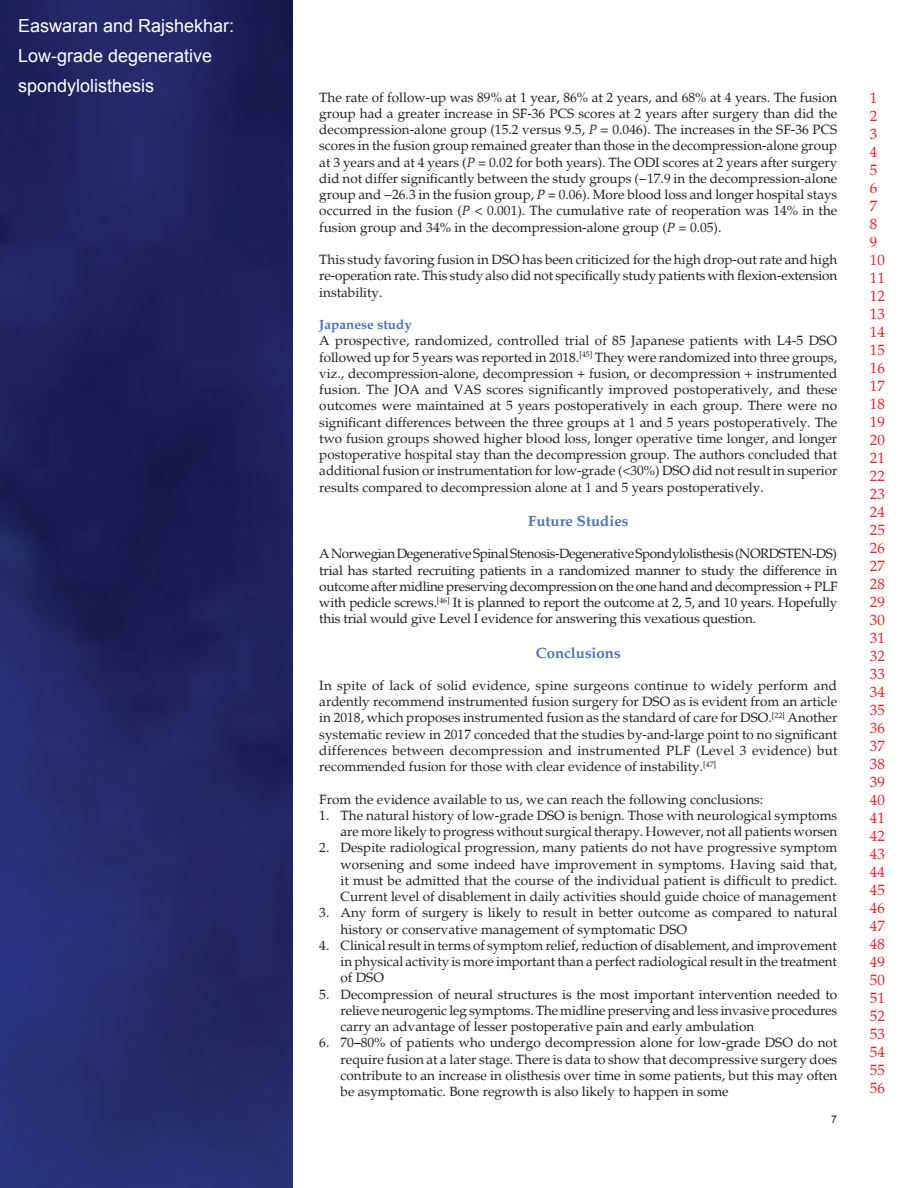
<style>
.page{position:relative;width:918px;height:1188px;background:#fff}
.page>*{position:absolute;margin:0;border:0;box-sizing:border-box;transform-origin:0 0}
.t1{font:18px/30px "Arial";color:#fff}
.t2{font:15px/18px "Palatino";color:#ee1d23}
.t3{font:700 15px "Palatino";color:#4772b9}
.TX{font:13.5px/16.2px "Palatino";color:#231f20;text-align:justify}
.L{font:13.5px/16.2px "Palatino";color:#231f20;text-align:justify}
.TX_NO_AFTER_SPACE{font:13.5px "Palatino";color:#231f20}
.t4{font:700 13.5px "Palatino";color:#4772b9}
.t5{font:10.5px "Arial";color:#231f20}
.s1{font-style:italic}
</style>
<div class="page">
<img style="left:0;top:0;width:292px;height:1188px">
<h1 class="t1" style="left:18px;top:11px;width:218px">Easwaran and Rajshekhar:<br>Low-grade degenerative spondylolisthesis</h1>
<p class="TX" style="left:319px;top:89px;width:520px">The rate of follow-up was 89% at 1 year, 86% at 2 years, and 68% at 4 years. The fusion group had a greater increase in SF-36 PCS scores at 2 years after surgery than did the decompression-alone group (15.2 versus 9.5, <span class="s1">P</span> = 0.046). The increases in the SF-36 PCS scores in the fusion group remained greater than those in the decompression-alone group at 3 years and at 4 years (<span class="s1">P</span> = 0.02 for both years). The ODI scores at 2 years after surgery did not differ significantly between the study groups (−17.9 in the decompression-alone group and −26.3 in the fusion group, <span class="s1">P</span> = 0.06). More blood loss and longer hospital stays occurred in the fusion (<span class="s1">P</span> &lt; 0.001). The cumulative rate of reoperation was 14% in the fusion group and 34% in the decompression-alone group (<span class="s1">P</span> = 0.05).</p>
<p class="TX" style="left:319px;top:252px;width:520px">This study favoring fusion in DSO has been criticized for the high drop-out rate and high re-operation rate. This study also did not specifically study patients with flexion-extension instability.</p>
<h2 class="t4" style="left:319px;top:317px;width:94px">Japanese study</h2>
<p class="TX" style="left:319px;top:333px;width:520px">A prospective, randomized, controlled trial of 85 Japanese patients with L4-5 DSO followed up for 5 years was reported in 2018.<sup>[45]</sup> They were randomized into three groups, viz., decompression-alone, decompression + fusion, or decompression + instrumented fusion. The JOA and VAS scores significantly improved postoperatively, and these outcomes were maintained at 5 years postoperatively in each group. There were no significant differences between the three groups at 1 and 5 years postoperatively. The two fusion groups showed higher blood loss, longer operative time longer, and longer postoperative hospital stay than the decompression group. The authors concluded that additional fusion or instrumentation for low-grade (&lt;30%) DSO did not result in superior results compared to decompression alone at 1 and 5 years postoperatively.</p>
<h1 class="t3" style="left:528px;top:512px;width:102px">Future Studies</h1>
<p class="TX" style="left:319px;top:546px;width:520px">A Norwegian Degenerative Spinal Stenosis-Degenerative Spondylolisthesis (NORDSTEN-DS) trial has started recruiting patients in a randomized manner to study the difference in outcome after midline preserving decompression on the one hand and decompression + PLF with pedicle screws.<sup>[46]</sup> It is planned to report the outcome at 2, 5, and 10 years. Hopefully this trial would give Level I evidence for answering this vexatious question.</p>
<h1 class="t3" style="left:536px;top:644px;width:86px">Conclusions</h1>
<p class="TX" style="left:319px;top:678px;width:520px">In spite of lack of solid evidence, spine surgeons continue to widely perform and ardently recommend instrumented fusion surgery for DSO as is evident from an article in 2018, which proposes instrumented fusion as the standard of care for DSO.<sup>[22]</sup> Another systematic review in 2017 conceded that the studies by-and-large point to no significant differences between decompression and instrumented PLF (Level 3 evidence) but recommended fusion for those with clear evidence of instability.<sup>[47]</sup></p>
<p class="TX_NO_AFTER_SPACE" style="left:319px;top:791px;width:446px">From the evidence available to us, we can reach the following conclusions:</p>
<p class="L" style="left:319px;top:808px;width:520px;text-align:right">1. The natural history of low-grade DSO is benign. Those with neurological symptoms are more likely to progress without surgical therapy. However, not all patients worsen</p>
<p class="L" style="left:341px;top:840px;width:498px;text-indent:-21px">2. Despite radiological progression, many patients do not have progressive symptom worsening and some indeed have improvement in symptoms. Having said that, it must be admitted that the course of the individual patient is difficult to predict.<br>Current level of disablement in daily activities should guide choice of management</p>
<p class="L" style="left:341px;top:905px;width:498px;text-indent:-21px">3. Any form of surgery is likely to result in better outcome as compared to natural history or conservative management of symptomatic DSO</p>
<p class="L" style="left:341px;top:938px;width:498px;text-indent:-21px">4. Clinical result in terms of symptom relief, reduction of disablement, and improvement in physical activity is more important than a perfect radiological result in the treatment of DSO</p>
<p class="L" style="left:341px;top:986px;width:498px;text-indent:-21px">5. Decompression of neural structures is the most important intervention needed to relieve neurogenic leg symptoms. The midline preserving and less invasive procedures carry an advantage of lesser postoperative pain and early ambulation</p>
<p class="L" style="left:341px;top:1035px;width:498px;text-indent:-21px">6. 70–80% of patients who undergo decompression alone for low-grade DSO do not require fusion at a later stage. There is data to show that decompressive surgery does contribute to an increase in olisthesis over time in some patients, but this may often be asymptomatic. Bone regrowth is also likely to happen in some</p>
<p class="t5" style="left:831px;top:1112px;width:7px">7</p>
<p class="t2" style="left:870px;top:89px;width:16px">1<br>2<br>3<br>4<br>5<br>6<br>7<br>8<br>9<br>10<br>11<br>12<br>13<br>14<br>15<br>16<br>17<br>18<br>19<br>20<br>21<br>22<br>23<br>24<br>25<br>26<br>27<br>28<br>29<br>30<br>31<br>32<br>33<br>34<br>35<br>36<br>37<br>38<br>39<br>40<br>41<br>42<br>43<br>44<br>45<br>46<br>47<br>48<br>49<br>50<br>51<br>52<br>53<br>54<br>55<br>56</p>
</div>
